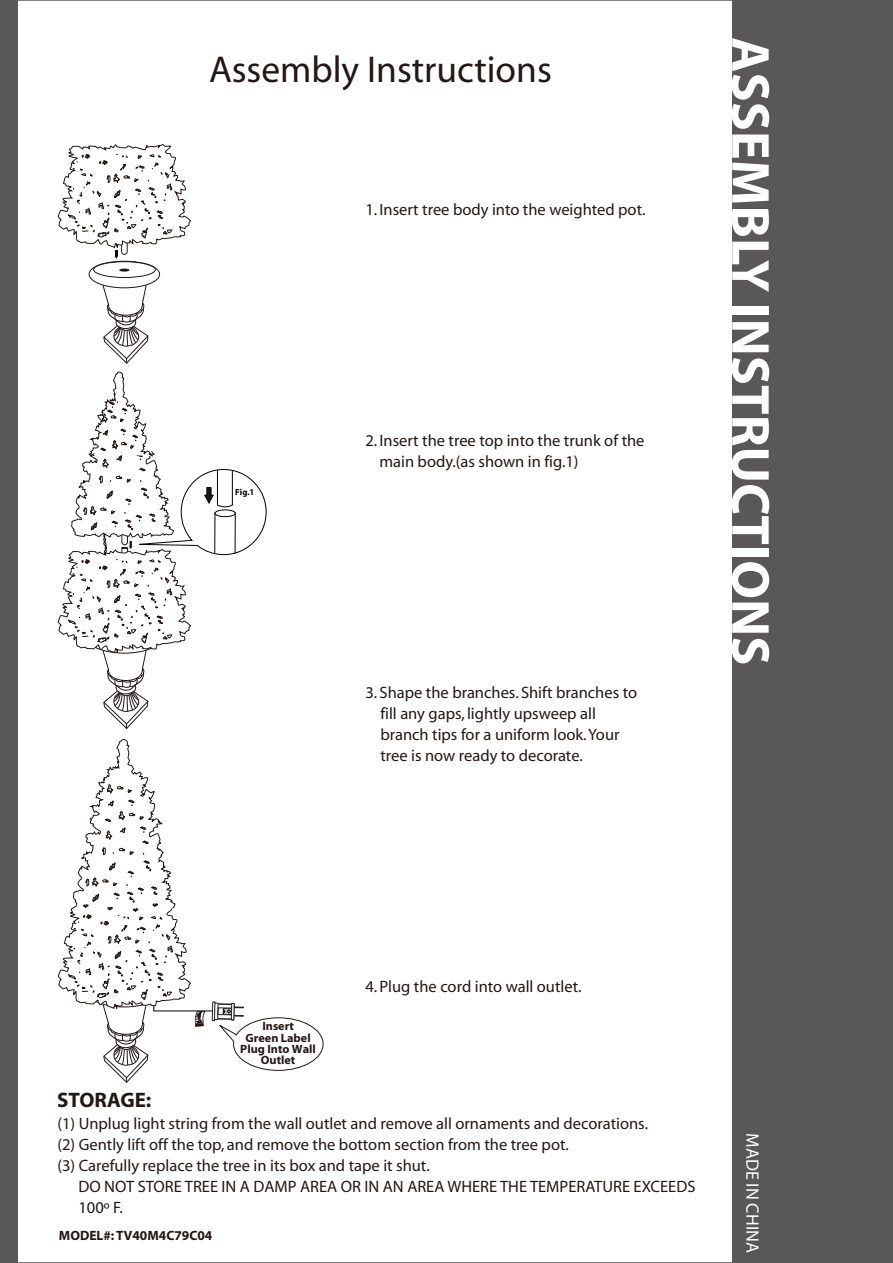
<style>
.page{position:relative;width:893px;height:1263px;background:#fff}
.page>*{position:absolute;margin:0;border:0;box-sizing:border-box;transform-origin:0 0}
.t1{font:700 54px "Myriad";color:#fff}
.t2{font:37.5px "Myriad";color:#221815}
.t3{font:700 21px "Myriad";color:#221815}
.t4{font:18px "Myriad";color:#fff}
.t5{font:16.5px/21px "Myriad";color:#221815}
.t6{font:700 13.5px "Myriad";color:#221815}
.t7{font:700 12px/11.2px "Myriad";color:#221714;text-align:center}
.t8{font:700 8.85px "Myriad";color:#040000}
</style>
<div class="page">
<div style="left:732px;top:0;width:161px;height:1263px;background:#595757"></div>
<div style="left:0;top:0;width:18px;height:1263px;background:#595757"></div>
<svg style="left:58px;top:144px;width:133px;height:115px"></svg>
<svg style="left:58px;top:739px;width:266px;height:344px"></svg>
<svg style="left:58px;top:372px;width:209px;height:357px"></svg>
<div style="left:93px;top:261px;width:63px;height:17px;border:1px solid #221815;border-radius:50%"></div>
<div style="left:89px;top:261px;width:71px;height:27px;border:1px solid #221815;border-radius:50%"></div>
<svg style="left:103px;top:285px;width:45px;height:79px"></svg>
<svg style="left:119px;top:269px;width:11px;height:3px"></svg>
<h2 class="t2" style="left:209px;top:50px;width:344px">Assembly Instructions</h2>
<p class="t5" style="left:365px;top:199px;width:282px">1. Insert tree body into the weighted pot.</p>
<p class="t8" style="left:235px;top:487px;width:21px">Fig. 1</p>
<p class="t5" style="left:379px;top:430px;width:267px;text-indent:-14px">2. Insert the tree top into the trunk of the main body.(as shown in fig.1)</p>
<p class="t5" style="left:380px;top:682px;width:258px;text-indent:-15px">3. Shape the branches. Shift branches to fill any gaps, lightly upsweep all branch tips for a uniform look. Your tree is now ready to decorate.</p>
<h1 class="t1" style="left:778px;top:37px;width:630px;rotate:90deg">ASSEMBLY INSTRUCTIONS</h1>
<p class="t3" style="left:57px;top:1089px;width:96px">STORAGE:</p>
<p class="t7" style="left:240px;top:1021px;width:77px">Insert<br>Green Label<br>Plug Into Wall<br>Outlet</p>
<p class="t5" style="left:365px;top:976px;width:218px">4. Plug the cord into wall outlet.</p>
<p class="t5" style="left:57px;top:1114px;width:592px">(1) Unplug light string from the wall outlet and remove all ornaments and decorations. (2) Gently lift off the top, and remove the bottom section from the tree pot.<br>(3) Carefully replace the tree in its box and tape it shut.</p>
<p class="t5" style="left:78px;top:1177px;width:619px">DO NOT STORE TREE IN A DAMP AREA OR IN AN AREA WHERE THE TEMPERATURE EXCEEDS<br>100º F.</p>
<p class="t6" style="left:59px;top:1228px;width:155px">MODEL#: TV40M4C79C04</p>
<p class="t4" style="left:761px;top:1133px;width:121px;rotate:90deg">MADE IN CHINA</p>
</div>
